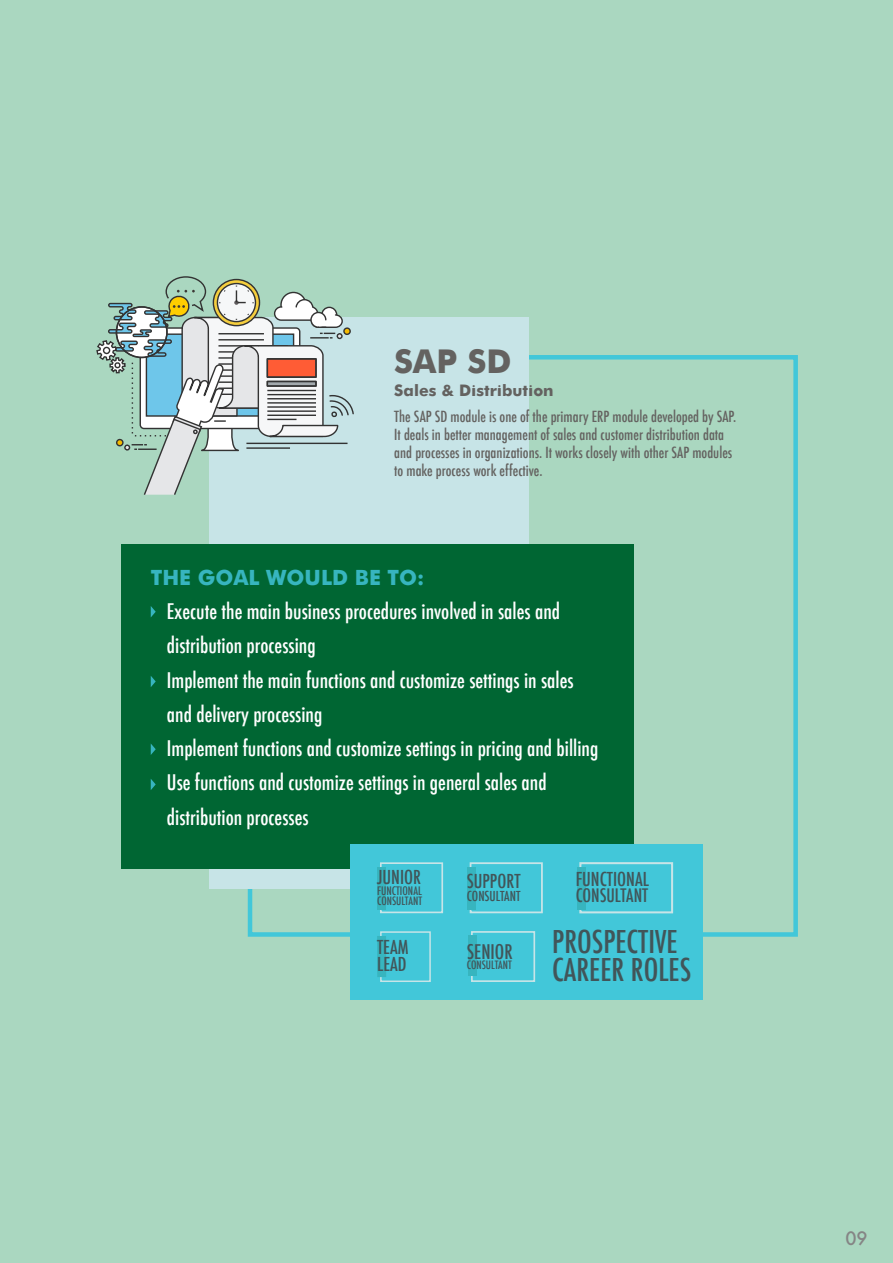
<style>
.page{position:relative;width:893px;height:1263px;background:#aad7c0}
.page>*{position:absolute;margin:0;border:0;box-sizing:border-box;transform-origin:0 0}
.t1{font:700 32.7px "Futura";color:#646260}
.t2{font:500 condensed 30.6px/27.8px "Futura";color:#415559}
.t3{font:500 condensed 21px/34.2px "Futura";color:#fff}
.t4{font:700 21px "Futura";color:#37b5bf}
.t5{font:500 condensed 19.65px "Futura";color:#415559}
.t6{font:500 condensed 18.75px/17.1px "Futura";color:#415559}
.t7{font:500 condensed 18.15px "Futura";color:#415559}
.t8{font:500 18px "Futura";color:#858585}
.t9{font:700 15.9px "Futura";color:#646260}
.t10{font:500 condensed 15px/18px "Futura";color:#646260}
.t11{font:500 condensed 13.5px "Futura";color:#415559}
.t12{font:500 condensed 11.4px "Futura";color:#415559}
.t13{font:500 condensed 11.25px "Futura";color:#415559}
</style>
<div class="page">
<div style="left:209px;top:317px;width:320px;height:571px;background:#c7e4e7"></div>
<div style="left:121px;top:544px;width:512px;height:324px;background:#063"></div>
<svg style="left:151px;top:606px;width:5px;height:11px"></svg>
<svg style="left:151px;top:676px;width:5px;height:11px"></svg>
<svg style="left:151px;top:744px;width:5px;height:11px"></svg>
<svg style="left:151px;top:779px;width:5px;height:11px"></svg>
<div style="left:351px;top:844px;width:352px;height:155px;background:#42c7d9"></div>
<div style="left:380px;top:862px;width:63px;height:51px;border:2px solid #c7e4e7"></div>
<div style="left:377px;top:867px;width:9px;height:42px;background:#37b5bf"></div>
<div style="left:470px;top:862px;width:73px;height:51px;border:2px solid #c7e4e7"></div>
<div style="left:467px;top:867px;width:9px;height:42px;background:#37b5bf"></div>
<div style="left:579px;top:862px;width:94px;height:51px;border:2px solid #c7e4e7"></div>
<div style="left:577px;top:867px;width:9px;height:42px;background:#37b5bf"></div>
<div style="left:471px;top:931px;width:64px;height:51px;border:2px solid #c7e4e7"></div>
<div style="left:468px;top:936px;width:9px;height:40px;background:#37b5bf"></div>
<div style="left:380px;top:931px;width:51px;height:51px;border:1px solid #c7e4e7"></div>
<div style="left:377px;top:936px;width:9px;height:41px;background:#37b5bf"></div>
<svg style="left:96px;top:276px;width:258px;height:219px"></svg>
<h1 class="t1" style="left:394px;top:337px;width:119px">SAP SD</h1>
<p class="t9" style="left:394px;top:379px;width:161px">Sales &amp; Distribution</p>
<p class="t10" style="left:394px;top:407px;width:344px">The SAP SD module is one of the primary ERP module developed by SAP.<br>It deals in better management of sales and customer distribution data and processes in organizations. It works closely with other SAP modules to make process work effective.</p>
<p class="t4" style="left:151px;top:562px;width:275px">THE GOAL WOULD BE TO:</p>
<p class="t3" style="left:167px;top:594px;width:433px">Execute the main business procedures involved in sales and distribution processing<br>Implement the main functions and customize settings in sales and delivery processing<br>Implement functions and customize settings in pricing and billing Use functions and customize settings in general sales and distribution processes</p>
<p class="t6" style="left:377px;top:869px;width:45px">JUNIOR</p>
<p class="t12" style="left:377px;top:883px;width:46px">FUNCTIONAL</p>
<p class="t13" style="left:377px;top:894px;width:46px">CONSULTANT</p>
<p class="t6" style="left:377px;top:939px;width:33px">TEAM<br>LEAD</p>
<p class="t6" style="left:467px;top:873px;width:55px">SUPPORT</p>
<p class="t11" style="left:467px;top:887px;width:55px">CONSULTANT</p>
<p class="t5" style="left:467px;top:939px;width:47px">SENIOR</p>
<p class="t13" style="left:467px;top:958px;width:46px">CONSULTANT</p>
<p class="t6" style="left:576px;top:870px;width:75px">FUNCTIONAL</p>
<p class="t7" style="left:576px;top:884px;width:74px">CONSULTANT</p>
<h2 class="t2" style="left:552px;top:928px;width:140px">PROSPECTIVE<br>CAREER ROLES</h2>
<p class="t8" style="left:845px;top:1226px;width:24px">09</p>
</div>
